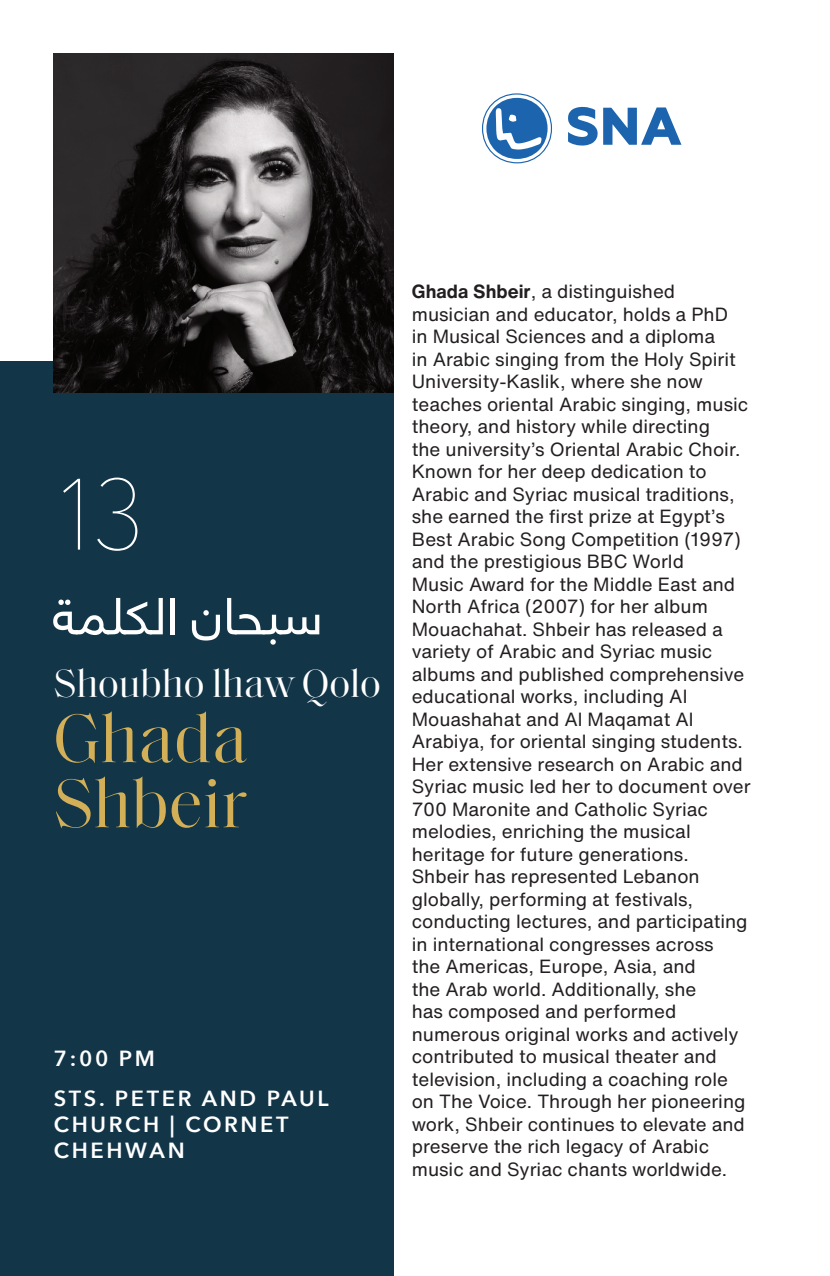
<style>
.page{position:relative;width:830px;height:1276px;background:#fff}
.page>*{position:absolute;margin:0;border:0;box-sizing:border-box;transform-origin:0 0}
.t1{font:200 100px "Avenir Next";color:#fff}
.t2{font:70px/65px "Saol Display";color:#d3af58}
.t3{font:40px "Saol Display";color:#fff}
.t4{font:600 21.75px/26.2px "Avenir Next";letter-spacing:.12em;color:#fff}
.t5{font:18.75px/22.5px "Helvetica Now Text";color:#231f20}
.s1{font-weight:700}
</style>
<div class="page">
<div style="left:0;top:361px;width:393px;height:915px;background:#123548"></div>
<svg style="left:53px;top:598px;width:110px;height:37px"></svg>
<hr style="left:170px;top:598px;width:4px;height:36px;background:#fff">
<svg style="left:192px;top:610px;width:28px;height:30px"></svg>
<svg style="left:227px;top:598px;width:92px;height:46px"></svg>
<img style="left:54px;top:53px;width:339px;height:339px">
<svg style="left:568px;top:107px;width:113px;height:39px"></svg>
<svg style="left:483px;top:94px;width:67px;height:68px"></svg>
<h1 class="t1" style="left:49px;top:430px;width:99px">13</h1>
<h3 class="t3" style="left:54px;top:655px;width:328px">Shoubho lhaw Qolo</h3>
<h2 class="t2" style="left:54px;top:701px;width:195px">Ghada<br>Shbeir</h2>
<p class="t4" style="left:54px;top:1045px;width:102px">7:00 PM</p>
<p class="t4" style="left:54px;top:1084px;width:276px">STS. PETER AND PAUL<br>CHURCH | CORNET<br>CHEHWAN</p>
<p class="t5" style="left:411px;top:280px;width:340px"><span class="s1">Ghada Shbeir</span>, a distinguished musician and educator, holds a PhD<br>in Musical Sciences and a diploma<br>in Arabic singing from the Holy Spirit University-Kaslik, where she now teaches oriental Arabic singing, music theory, and history while directing<br>the university’s Oriental Arabic Choir.<br>Known for her deep dedication to Arabic and Syriac musical traditions, she earned the first prize at Egypt’s Best Arabic Song Competition (1997) and the prestigious BBC World<br>Music Award for the Middle East and North Africa (2007) for her album Mouachahat. Shbeir has released a variety of Arabic and Syriac music albums and published comprehensive educational works, including Al Mouashahat and Al Maqamat Al Arabiya, for oriental singing students.<br>Her extensive research on Arabic and Syriac music led her to document over 700 Maronite and Catholic Syriac melodies, enriching the musical heritage for future generations.<br>Shbeir has represented Lebanon globally, performing at festivals, conducting lectures, and participating in international congresses across<br>the Americas, Europe, Asia, and<br>the Arab world. Additionally, she<br>has composed and performed numerous original works and actively contributed to musical theater and television, including a coaching role on The Voice. Through her pioneering work, Shbeir continues to elevate and preserve the rich legacy of Arabic music and Syriac chants worldwide.</p>
</div>
